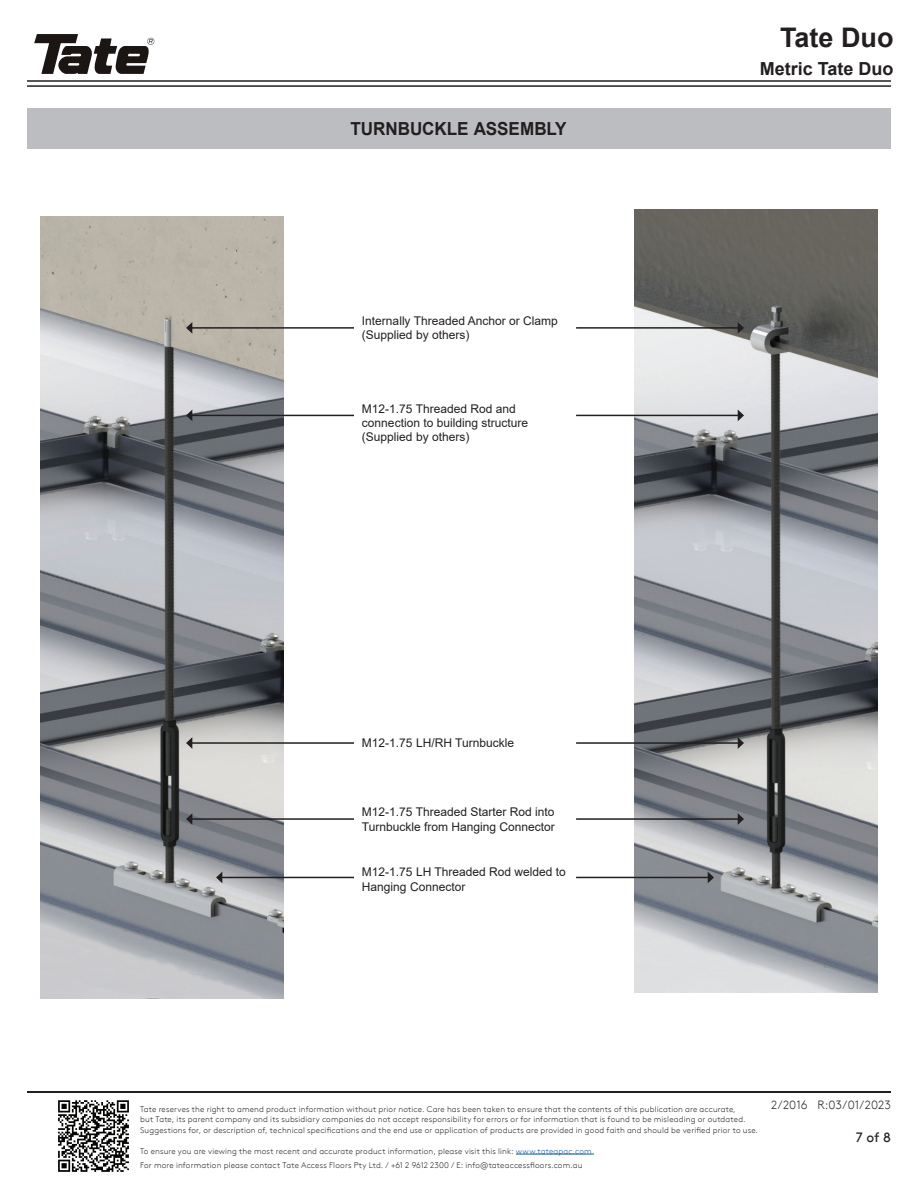
<style>
.page{position:relative;width:918px;height:1188px;background:#fff}
.page>*{position:absolute;margin:0;border:0;box-sizing:border-box;transform-origin:0 0}
.t1{font:700 27px "Arial";color:#231f20}
.t2{font:700 18px "Arial";color:#231f20;scale:.95 1}
.t3{font:700 18px "Arial";color:#231f20}
.t4{font:13.5px "Kingspan Brown TT";color:#231f20}
.t5{font:12px/14.4px "Arial";color:#231f20}
.t6{font:300 12px "Kingspan Brown TT";color:#2b2d31}
.t7{font:300 8.25px/10.5px "Kingspan Brown TT";letter-spacing:.02em;color:#2b2d31}
.s1{color:#175d9e}
</style>
<div class="page">
<svg style="left:34px;top:34px;width:120px;height:40px"></svg>
<hr style="left:27px;top:80px;width:864px;height:2px;background:#231f20">
<hr style="left:27px;top:85px;width:864px;height:2px;background:#231f20">
<hr style="left:27px;top:1091px;width:864px;height:1px;background:#231f20">
<img style="left:634px;top:210px;width:244px;height:783px">
<img style="left:40px;top:216px;width:244px;height:783px">
<div style="left:27px;top:108px;width:863px;height:41px;background:#bcbdc0"></div>
<hr style="left:192px;top:327px;width:162px;height:2px;background:#231f20">
<svg style="left:186px;top:322px;width:6px;height:12px"></svg>
<hr style="left:192px;top:415px;width:162px;height:1px;background:#231f20">
<svg style="left:186px;top:410px;width:6px;height:11px"></svg>
<hr style="left:192px;top:742px;width:162px;height:2px;background:#231f20">
<svg style="left:186px;top:737px;width:6px;height:12px"></svg>
<hr style="left:192px;top:818px;width:162px;height:2px;background:#231f20">
<svg style="left:186px;top:813px;width:6px;height:12px"></svg>
<hr style="left:222px;top:877px;width:132px;height:1px;background:#231f20">
<svg style="left:216px;top:872px;width:6px;height:11px"></svg>
<hr style="left:576px;top:327px;width:162px;height:2px;background:#231f20">
<svg style="left:738px;top:322px;width:6px;height:12px"></svg>
<hr style="left:576px;top:415px;width:162px;height:1px;background:#231f20">
<svg style="left:738px;top:410px;width:6px;height:11px"></svg>
<hr style="left:576px;top:742px;width:162px;height:2px;background:#231f20">
<svg style="left:738px;top:737px;width:6px;height:12px"></svg>
<hr style="left:576px;top:818px;width:162px;height:2px;background:#231f20">
<svg style="left:738px;top:813px;width:6px;height:12px"></svg>
<hr style="left:576px;top:877px;width:132px;height:1px;background:#231f20">
<svg style="left:708px;top:872px;width:6px;height:11px"></svg>
<img style="left:58px;top:1100px;width:71px;height:72px">
<hr style="left:516px;top:1154px;width:78px;height:1px;background:#175d9e">
<h2 class="t2" style="left:351px;top:116px;width:229px">TURNBUCKLE ASSEMBLY</h2>
<h3 class="t5" style="left:362px;top:314px;width:197px">Internally Threaded Anchor or Clamp (Supplied by others)</h3>
<h3 class="t5" style="left:362px;top:401px;width:168px">M12-1.75 Threaded Rod and connection to building structure (Supplied by others)</h3>
<h3 class="t5" style="left:362px;top:736px;width:154px">M12-1.75 LH/RH Turnbuckle</h3>
<h3 class="t5" style="left:362px;top:805px;width:194px">M12-1.75 Threaded Starter Rod into<br>Turnbuckle from Hanging Connector</h3>
<h3 class="t5" style="left:362px;top:865px;width:205px">M12-1.75 LH Threaded Rod welded to<br>Hanging Connector</h3>
<h1 class="t1" style="left:780px;top:18px;width:115px">Tate Duo</h1>
<h2 class="t3" style="left:760px;top:56px;width:135px">Metric Tate Duo</h2>
<p class="t7" style="left:140px;top:1103px;width:619px">Tate reserves the right to amend product information without prior notice. Care has been taken to ensure that the contents of this publication are accurate,<br>but Tate, its parent company and its subsidiary companies do not accept responsibility for errors or for information that is found to be misleading or outdated.<br>Suggestions for, or description of, technical specifications and the end use or application of products are provided in good faith and should be verified prior to use.</p>
<p class="t7" style="left:140px;top:1143px;width:453px;line-height:14.7px">To ensure you are viewing the most recent and accurate product information, please visit this link: <span class="s1">www.tateapac.com<br></span>For more information please contact Tate Access Floors Pty Ltd. / +61 2 9612 2300 / E: info@tateaccessfloors.com.au</p>
<h3 class="t6" style="left:771px;top:1096px;width:121px">2/2016 R:03/01/2023</h3>
<h3 class="t4" style="left:856px;top:1127px;width:37px">7 of 8</h3>
</div>
